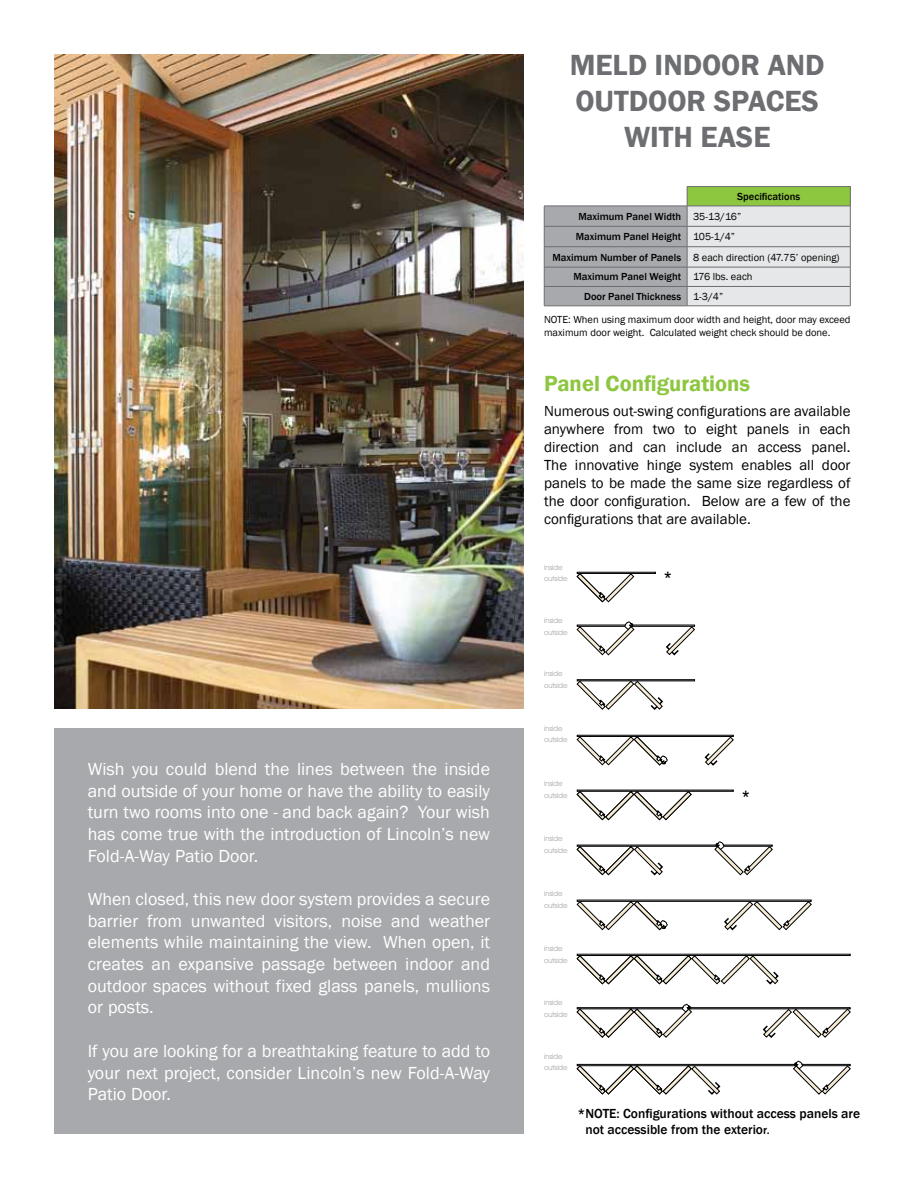
<style>
.page{position:relative;width:918px;height:1188px;background:#fff}
.page>*{position:absolute;margin:0;border:0;box-sizing:border-box;transform-origin:0 0}
.t1{font:600 30px/36px "Franklin Gothic";color:#6d6e71;text-align:center}
.t2{font:600 22.5px "Franklin Gothic";color:#8dc63f}
.t3{font:18px/21.8px "Franklin Gothic";color:#fff;text-align:justify}
.t4{font:15px/18px "Franklin Gothic";color:#000;text-align:justify}
.t5{font:500 15px "Franklin Gothic";color:#000}
.t6{font:500 13.5px/16.2px "Franklin Gothic";color:#000}
.t7{font:10.5px/12.6px "Franklin Gothic";color:#000}
.t8{font:500 10.5px "Franklin Gothic";color:#000}
.t9{font:7.35px/11.9px "Avant Garde IT Cby BT";color:#a7a9ac}
.s1{font-weight:400}
.s2{font-weight:500}
.s3{font-size:12px}
</style>
<div class="page">
<img style="left:54px;top:54px;width:470px;height:655px">
<hr style="left:687px;top:306px;width:164px;height:1px;background:#6d6e71">
<hr style="left:544px;top:306px;width:143px;height:1px;background:#6d6e71">
<svg style="left:544px;top:187px;width:307px;height:119px;background:#c2c8bf"></svg>
<hr style="left:687px;top:186px;width:164px;height:1px;background:#6d6e71">
<div style="left:54px;top:729px;width:470px;height:405px;background:#a7a9ac"></div>
<svg style="left:577px;top:790px;width:157px;height:30px"></svg>
<svg style="left:577px;top:572px;width:79px;height:30px"></svg>
<svg style="left:577px;top:621px;width:118px;height:35px"></svg>
<div style="left:577px;top:679px;width:118px;height:2px;border:1px solid #000"></div>
<svg style="left:577px;top:681px;width:87px;height:29px"></svg>
<svg style="left:577px;top:841px;width:196px;height:35px"></svg>
<svg style="left:577px;top:954px;width:273px;height:31px"></svg>
<svg style="left:577px;top:1060px;width:273px;height:35px"></svg>
<svg style="left:577px;top:1003px;width:273px;height:35px"></svg>
<svg style="left:577px;top:735px;width:157px;height:31px"></svg>
<svg style="left:577px;top:900px;width:235px;height:31px"></svg>
<p class="t3" style="left:88px;top:758px;width:404px">Wish you could blend the lines between the inside and outside of your home or have the ability to easily turn two rooms into one - and back again? Your wish has come true with the introduction of Lincoln’s new Fold-A-Way Patio Door.</p>
<p class="t3" style="left:88px;top:889px;width:404px">When closed, this new door system provides a secure barrier from unwanted visitors, noise and weather elements while maintaining the view. When open, it creates an expansive passage between indoor and outdoor spaces without fixed glass panels, mullions or posts.</p>
<p class="t3" style="left:88px;top:1040px;width:404px">If you are looking for a breathtaking feature to add to your next project, consider Lincoln’s new Fold-A-Way Patio Door.</p>
<h1 class="t1" style="left:570px;top:47px;width:257px">MELD IN DOOR AN D<br>OUTDOOR SPACES<br>WITH EASE</h1>
<p class="t8" style="left:737px;top:190px;width:64px">Specifications</p>
<p class="t8" style="left:578px;top:210px;width:164px">Maximum Panel Width <span class="s1">35-13/16”</span></p>
<p class="t8" style="left:576px;top:230px;width:161px">Maximum Panel Height <span class="s1">105-1/4”</span></p>
<p class="t7" style="left:553px;top:251px;width:289px"><span class="s2">Maximum Number of Panels</span> 8 each direction (47.75’ opening)</p>
<p class="t8" style="left:573px;top:270px;width:181px">Maximum Panel Weight <span class="s1">176 lbs. each</span></p>
<p class="t8" style="left:584px;top:290px;width:140px">Door Panel Thickness <span class="s1">1-3/4”</span></p>
<p class="t7" style="left:544px;top:314px;width:308px">NOTE: When using maximum door width and height, door may exceed maximum door weight. Calculated weight check should be done.</p>
<p class="t2" style="left:544px;top:370px;width:208px">PANEL CONFIGURATIONS</p>
<p class="t4" style="left:544px;top:402px;width:308px">Numerous out-swing configurations are available anywhere from two to eight panels in each direction and can include an access panel.<br>The innovative hinge system enables all door panels to be made the same size regardless of the door configuration. Below are a few of the configurations that are available.</p>
<p class="t9" style="left:544px;top:561px;width:25px">inside outside</p>
<p class="t9" style="left:544px;top:615px;width:25px">inside outside</p>
<p class="t9" style="left:544px;top:668px;width:25px">inside outside</p>
<p class="t9" style="left:544px;top:722px;width:25px">inside outside</p>
<p class="t5" style="left:664px;top:568px;width:10px">*</p>
<p class="t9" style="left:544px;top:778px;width:25px">inside outside</p>
<p class="t9" style="left:544px;top:832px;width:25px">inside outside</p>
<p class="t9" style="left:544px;top:887px;width:25px">inside outside</p>
<p class="t9" style="left:544px;top:942px;width:25px">inside outside</p>
<p class="t9" style="left:544px;top:996px;width:25px">inside outside</p>
<p class="t9" style="left:544px;top:1050px;width:25px">inside outside</p>
<p class="t5" style="left:741px;top:786px;width:10px">*</p>
<p class="t6" style="left:585px;top:1105px;width:276px;text-indent:-8px">*NOTE: Configurations without access panels are not accessible from the exterio<span class="s3">r.</span></p>
</div>
